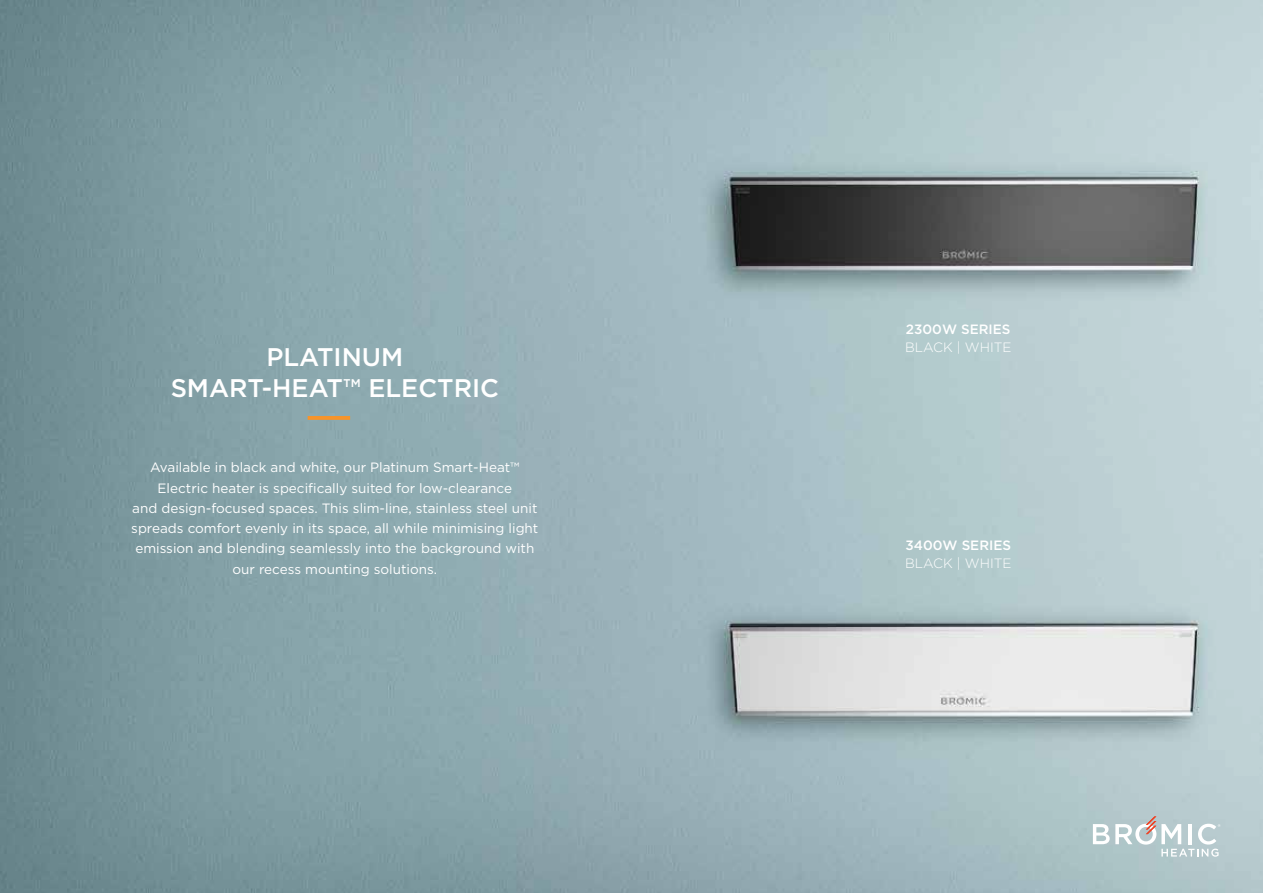
<style>
.page{position:relative;width:1263px;height:893px;background:#fff}
.page>*{position:absolute;margin:0;border:0;box-sizing:border-box;transform-origin:0 0}
.t1{font:500 25.5px/30.6px "Gotham";color:#fff;text-align:center}
.t2{font:13.5px/20.2px "Gotham";color:#fff;text-align:center}
.t3{font:500 13.5px "Gotham";color:#fff}
.t4{font:300 13.5px "Gotham";color:#fff}
</style>
<div class="page">
<img style="left:0;top:0;width:1263px;height:893px">
<svg style="left:308px;top:416px;width:42px;height:4px"></svg>
<svg style="left:1093px;top:816px;width:127px;height:41px"></svg>
<h1 class="t1" style="left:171px;top:342px;width:330px">PLATINUM<br>SMART-HEAT™ ELECTRIC</h1>
<p class="t2" style="left:131px;top:457px;width:409px">Available in black and white, our Platinum Smart-Heat™ Electric heater is specifically suited for low-clearance<br>and design-focused spaces. This slim-line, stainless steel unit spreads comfort evenly in its space, all while minimising light emission and blending seamlessly into the background with our recess mounting solutions.</p>
<p class="t3" style="left:906px;top:320px;width:106px">2300W SERIES</p>
<p class="t4" style="left:905px;top:339px;width:108px">BLACK | WHITE</p>
<p class="t3" style="left:905px;top:536px;width:107px">3400W SERIES</p>
<p class="t4" style="left:905px;top:554px;width:108px">BLACK | WHITE</p>
</div>
